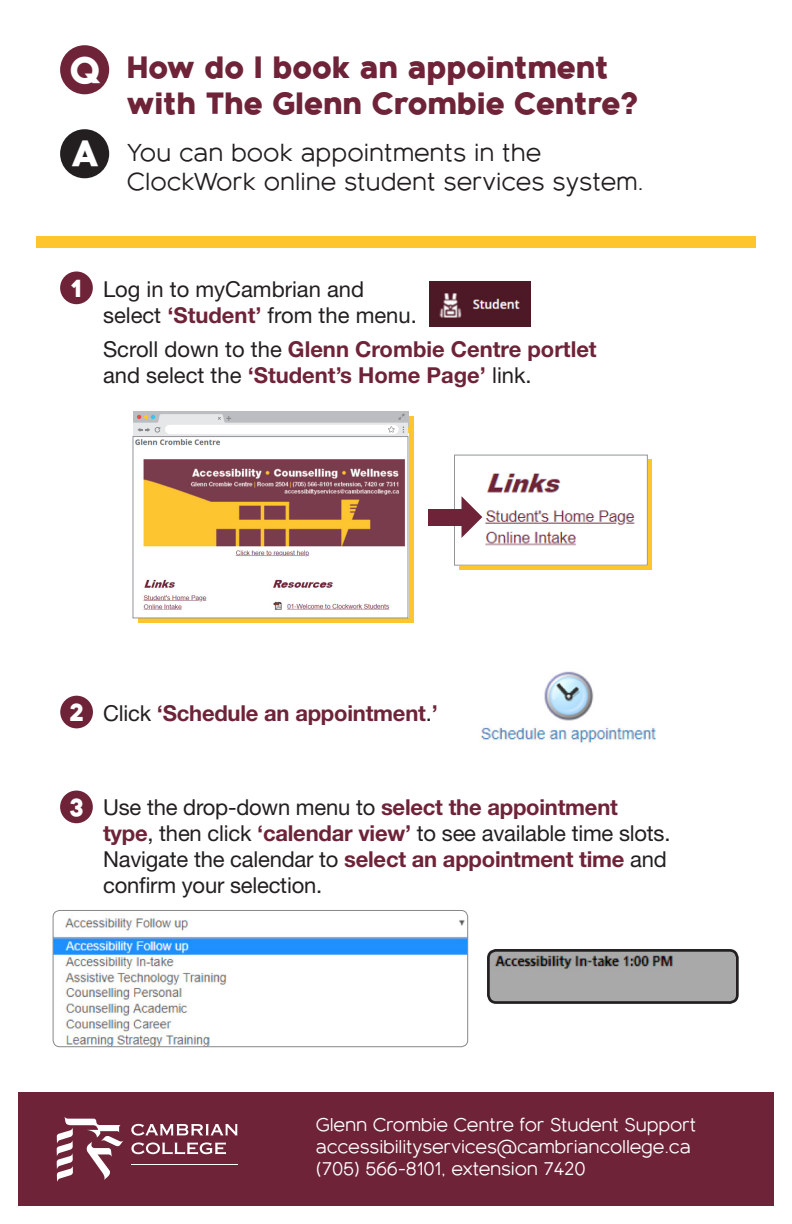
<style>
.page{position:relative;width:792px;height:1224px;background:#fff}
.page>*{position:absolute;margin:0;border:0;box-sizing:border-box;transform-origin:0 0}
.t1{font:900 36px "Bambino New";color:#fff}
.t2{font:900 30px/36px "Bambino New";color:#6e2338}
.t3{font:24px/28.8px "Bambino New";color:#231f20}
.t4{font:900 24px "Bambino New";color:#fff}
.t5{font:22px/26px "Helvetica Neue LT Std";letter-spacing:-.01em;color:#231f20}
.t6{font:700 22px/26px "Helvetica Neue LT Std";color:#6e2338}
.t7{font:18px "Bambino New";letter-spacing:-.01em;color:#fff}
.s1{font-weight:700;color:#6e2338}
.s2{font-weight:400;color:#231f20}
</style>
<div class="page">
<div style="left:60px;top:696px;width:33px;height:32px;background:#6e2338;border-radius:50%"></div>
<img style="left:480px;top:671px;width:176px;height:72px">
<img style="left:53px;top:910px;width:415px;height:137px">
<div style="left:53px;top:910px;width:415px;height:137px;border:1px solid #868788;border-radius:7px"></div>
<img style="left:491px;top:953px;width:244px;height:47px">
<div style="left:487px;top:949px;width:252px;height:55px;border:3px solid #231f20;border-radius:8px"></div>
<div style="left:18px;top:1093px;width:756px;height:113px;background:#6e2338"></div>
<svg style="left:57px;top:1117px;width:66px;height:65px"></svg>
<svg style="left:131px;top:1124px;width:107px;height:12px"></svg>
<svg style="left:131px;top:1142px;width:95px;height:12px"></svg>
<hr style="left:131px;top:1164px;width:107px;height:1px;background:#fff">
<div style="left:60px;top:791px;width:33px;height:32px;background:#6e2338;border-radius:50%"></div>
<div style="left:60px;top:45px;width:49px;height:49px;background:#6e2338;border-radius:50%"></div>
<div style="left:60px;top:129px;width:49px;height:49px;background:#231f20;border-radius:50%"></div>
<div style="left:36px;top:237px;width:720px;height:11px;background:#ffc52d"></div>
<img style="left:429px;top:281px;width:102px;height:45px">
<div style="left:60px;top:271px;width:33px;height:33px;background:#6e2338;border-radius:50%"></div>
<svg style="left:138px;top:416px;width:275px;height:207px;background:#f5c33f"></svg>
<div style="left:133px;top:411px;width:275px;height:16px;background:#bcbdc0"></div>
<svg style="left:133px;top:414px;width:275px;height:22px"></svg>
<img style="left:135px;top:438px;width:271px;height:178px">
<div style="left:133px;top:436px;width:275px;height:182px;border:1px solid #939598"></div>
<div style="left:459px;top:460px;width:193px;height:110px;background:linear-gradient(to right,#ffc52d,#ffc52d)"></div>
<img style="left:459px;top:460px;width:187px;height:103px">
<div style="left:454px;top:455px;width:194px;height:110px;border:1px solid #939598"></div>
<div style="left:429px;top:509px;width:43px;height:16px;background:#6e2338"></div>
<svg style="left:462px;top:496px;width:20px;height:42px"></svg>
<p class="t1" style="left:70px;top:38px;width:33px">Q</p>
<p class="t1" style="left:72px;top:121px;width:29px">A</p>
<p class="t2" style="left:127px;top:46px;width:512px">How do I book an appointment with The Glenn Crombie Centre?</p>
<p class="t3" style="left:127px;top:135px;width:518px">You can book appointments in the<br>ClockWork online student services system.</p>
<p class="t4" style="left:71px;top:267px;width:13px">1</p>
<p class="t5" style="left:103px;top:276px;width:315px">Log in to myCambrian and select <span class="s1">‘Student’</span> from the menu.</p>
<p class="t6" style="left:103px;top:336px;width:495px"><span class="s2">Scroll down to the</span> Glenn Crombie Centre portlet <span class="s2">and select the</span> ‘Student’s Home Page’ <span class="s2">link.</span></p>
<p class="t4" style="left:69px;top:691px;width:16px">2</p>
<p class="t6" style="left:103px;top:700px;width:336px"><span class="s2">Click</span> ‘Schedule an appointment<span class="s2">.</span>’</p>
<p class="t4" style="left:69px;top:786px;width:16px">3</p>
<p class="t5" style="left:103px;top:794px;width:569px">Use the drop-down menu to <span class="s1">select the appointment type</span>, then click <span class="s1">‘calendar view’</span> to see available time slots.<br>Navigate the calendar to <span class="s1">select an appointment time</span> and confirm your selection.</p>
<p class="t7" style="left:316px;top:1109px;width:382px">Glenn Crombie Centre for Student Support</p>
<p class="t7" style="left:316px;top:1131px;width:376px">accessibilityservices@cambriancollege.ca</p>
<p class="t7" style="left:316px;top:1153px;width:271px">(705) 566-8101, extension 7420</p>
</div>
